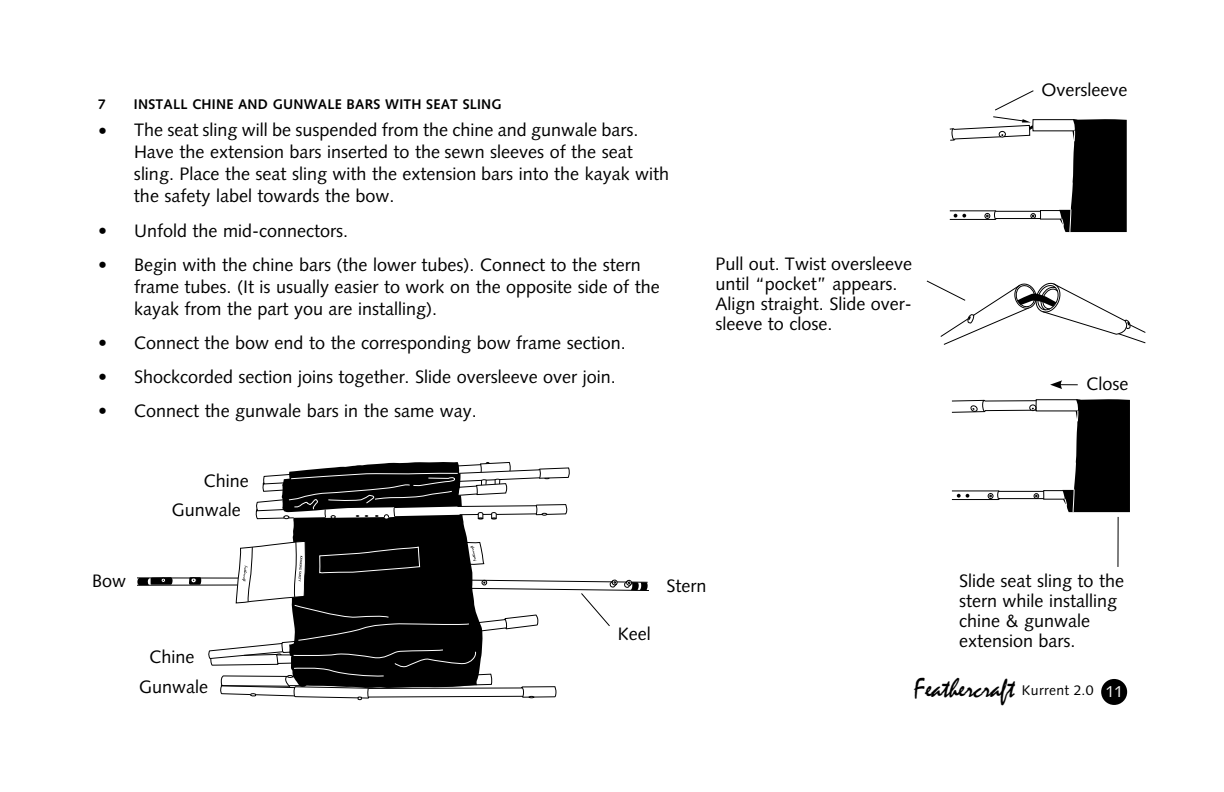
<style>
.page{position:relative;width:1224px;height:792px;background:#fff}
.page>*{position:absolute;margin:0;border:0;box-sizing:border-box;transform-origin:0 0}
.t1{font:28px "Mistral";letter-spacing:-.015em;color:#000}
.t2{font:18px/20px "Syntax";color:#000}
.t3{font:17px "Helvetica";color:#000}
.t4{font:700 14px "Syntax";letter-spacing:.015em;color:#000}
.s1{font-family:"Syntax LT Std"}
.s2{font-family:"Syntax";font-size:14px}
.s3{font-family:"Syntax LT Std";font-size:14px}
.s4{font-family:"Syntax";font-size:16px;color:#fff}
</style>
<div class="page">
<div style="left:1101px;top:679px;width:26px;height:26px;background:#000;border-radius:50%"></div>
<svg style="left:189px;top:577px;width:12px;height:8px"></svg>
<svg style="left:137px;top:577px;width:36px;height:8px"></svg>
<hr style="left:137px;top:578px;width:101px;height:1px;background:#000">
<hr style="left:137px;top:585px;width:101px;height:1px;background:#000">
<svg style="left:952px;top:399px;width:178px;height:113px"></svg>
<svg style="left:207px;top:462px;width:442px;height:239px"></svg>
<hr style="left:1118px;top:517px;width:1px;height:50px;background:#000">
<svg style="left:949px;top:90px;width:178px;height:142px"></svg>
<svg style="left:926px;top:280px;width:220px;height:65px"></svg>
<svg style="left:1050px;top:380px;width:28px;height:9px"></svg>
<p class="t4" style="left:98px;top:96px;width:9px">7</p>
<p class="t4" style="left:134px;top:96px;width:369px">INSTALL CHINE AND GUNWALE BARS WITH SEAT SLING</p>
<p class="t2" style="left:134px;top:119px;width:537px;line-height:22px;text-indent:-36px">• The seat sling will be suspended from the chine and gunwale bars.<br>Have the extension bars inserted to the sewn sleeves of the seat sling. Place the seat sling with the extension bars into the kayak with the safety label towards the bow.</p>
<p class="t2" style="left:98px;top:220px;width:252px">• Unfold <span class="s1">the</span> mid-connectors.</p>
<p class="t2" style="left:134px;top:253px;width:527px;line-height:22px;text-indent:-36px">• Begin with the chine bars (the lower tubes). Connect to the stern frame tubes. (It is usually easier to work on the opposite side of the kayak from the part you are installing).</p>
<p class="t2" style="left:98px;top:332px;width:529px">• Connect the bow end to the corresponding bow frame section.</p>
<p class="t2" style="left:98px;top:366px;width:519px">• Shockcorded section joins together. Slide oversleeve over join.</p>
<p class="t2" style="left:98px;top:400px;width:380px">• Connect the gunwale bars in the same way.</p>
<p class="t2" style="left:204px;top:471px;width:47px">Chine</p>
<p class="t2" style="left:172px;top:500px;width:71px">Gunwale</p>
<p class="t2" style="left:715px;top:254px;width:198px">Pull out. Twist oversleeve until “pocket” appears.<br>Align straight. Slide over&shy;sleeve to close.</p>
<p class="t3" style="left:892px;top:301px;width:11px">1</p>
<p class="t2" style="left:1042px;top:80px;width:88px">Oversleeve</p>
<p class="t2" style="left:1087px;top:373px;width:44px">Close</p>
<p class="t2" style="left:92px;top:570px;width:36px">Bow</p>
<p class="t2" style="left:149px;top:647px;width:47px">Chine</p>
<p class="t2" style="left:139px;top:676px;width:71px">Gunwale</p>
<p class="t2" style="left:618px;top:623px;width:34px">Keel</p>
<p class="t2" style="left:667px;top:576px;width:41px">Stern</p>
<p class="t2" style="left:959px;top:571px;width:167px">Slide seat sling to the stern while installing chine &amp; gunwale extension bars.</p>
<h1 class="t1" style="left:914px;top:673px;width:211px">Feathercraft <span class="s2">Kurrent</span> <span class="s3">2.0</span> <span class="s4">11</span></h1>
</div>
